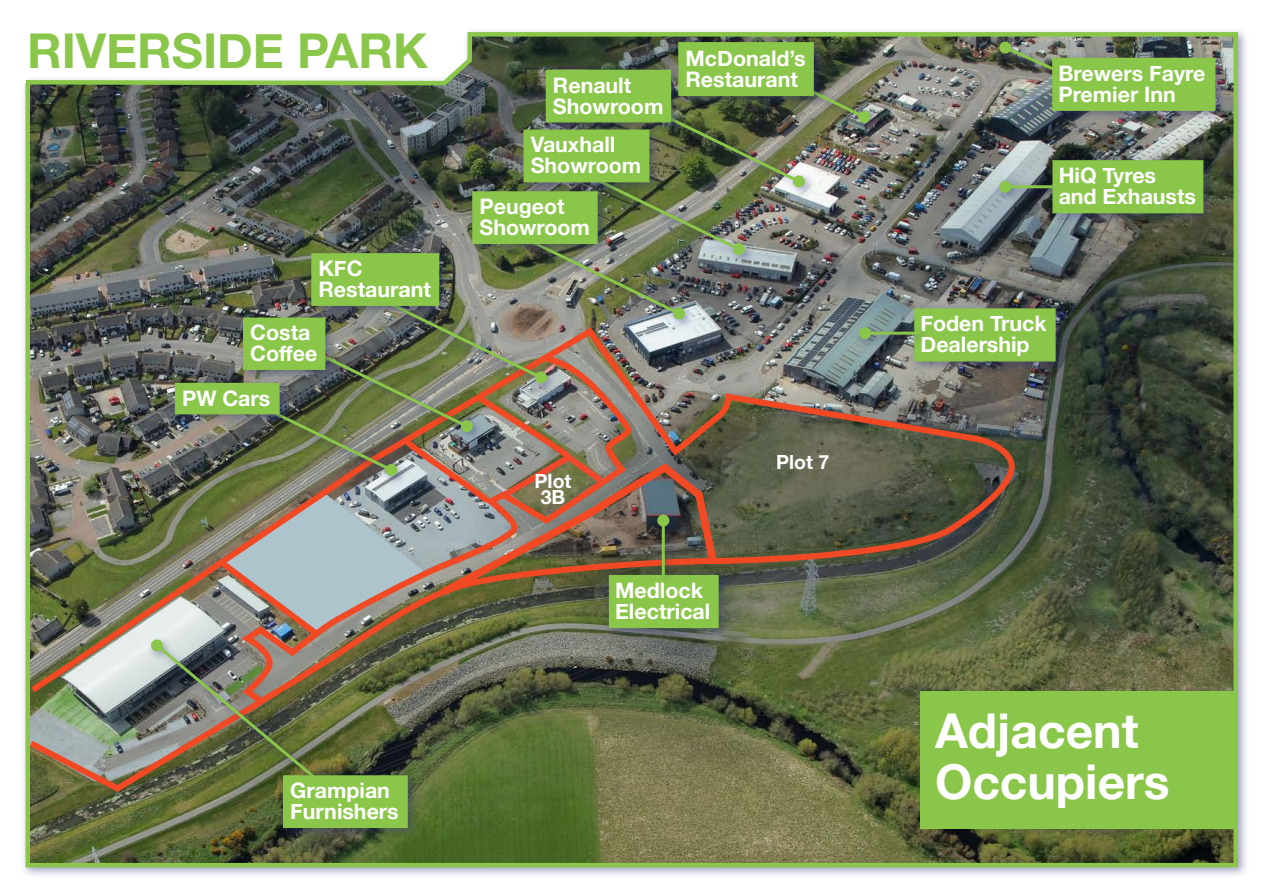
<style>
.page{position:relative;width:1263px;height:893px;background:#fff}
.page>*{position:absolute;margin:0;border:0;box-sizing:border-box;transform-origin:0 0}
.t1{font:700 48px/51px "Helvetica Neue";color:#fff}
.t2{font:700 48px "Helvetica Neue";color:#8ac649}
.t3{font:700 21.3px/21px "Helvetica Neue";color:#fff}
.t4{font:700 19.5px/16.5px "Helvetica Neue";color:#fff;text-align:center}
</style>
<div class="page">
<div style="left:20px;top:27px;width:1229px;height:851px;background:#2c3272;opacity:.45"></div>
<img style="left:23px;top:30px;width:1217px;height:840px">
<div style="left:21px;top:22px;width:407px;height:47px;background:#fff"></div>
<div style="left:920px;top:691px;width:314px;height:138px;background:#8ac649"></div>
<svg style="left:26px;top:81px;width:4px;height:3px"></svg>
<div style="left:909px;top:303px;width:158px;height:70px;background:#2c3272;opacity:.45"></div>
<div style="left:914px;top:308px;width:142px;height:53px;background:#8ac649;border:1px solid #8ac649"></div>
<div style="left:854px;top:322px;width:76px;height:28px;background:#2c3272;opacity:.45"></div>
<div style="left:995px;top:176px;width:75px;height:28px;background:#2c3272;opacity:.45"></div>
<hr style="left:1005px;top:185px;width:55px;height:3px;background:#8ac649">
<div style="left:999px;top:181px;width:12px;height:12px;background:#8ac649;border-radius:50%"></div>
<div style="left:994px;top:37px;width:72px;height:44px;background:#2c3272;opacity:.45"></div>
<svg style="left:998px;top:41px;width:61px;height:33px;background:#6d7763"></svg>
<img style="left:23px;top:323px;width:996px;height:475px">
<div style="left:1047px;top:52px;width:180px;height:70px;background:#2c3272;opacity:.45"></div>
<div style="left:1052px;top:58px;width:163px;height:53px;background:#8ac649;border:1px solid #8ac649"></div>
<div style="left:1047px;top:155px;width:168px;height:70px;background:#2c3272;opacity:.45"></div>
<div style="left:1052px;top:160px;width:151px;height:53px;background:#8ac649;border:1px solid #8ac649"></div>
<div style="left:146px;top:634px;width:180px;height:155px;background:#2c3272;opacity:.45"></div>
<div style="left:718px;top:42px;width:163px;height:92px;background:#2c3272;opacity:.45"></div>
<img style="left:150px;top:44px;width:721px;height:738px">
<div style="left:170px;top:378px;width:121px;height:48px;background:#2c3272;opacity:.45"></div>
<div style="left:175px;top:383px;width:105px;height:31px;background:#8ac649"></div>
<div style="left:238px;top:312px;width:99px;height:69px;background:#2c3272;opacity:.45"></div>
<div style="left:243px;top:318px;width:82px;height:52px;background:#8ac649"></div>
<div style="left:306px;top:248px;width:144px;height:69px;background:#2c3272;opacity:.45"></div>
<div style="left:311px;top:253px;width:128px;height:53px;background:#8ac649;border:1px solid #8ac649"></div>
<div style="left:673px;top:37px;width:152px;height:70px;background:#2c3272;opacity:.45"></div>
<div style="left:678px;top:42px;width:136px;height:54px;background:#8ac649;border:1px solid #8ac649"></div>
<div style="left:540px;top:64px;width:142px;height:70px;background:#2c3272;opacity:.45"></div>
<div style="left:546px;top:70px;width:125px;height:52px;background:#8ac649"></div>
<div style="left:518px;top:124px;width:143px;height:69px;background:#2c3272;opacity:.45"></div>
<div style="left:523px;top:130px;width:126px;height:52px;background:#8ac649"></div>
<div style="left:467px;top:186px;width:142px;height:69px;background:#2c3272;opacity:.45"></div>
<div style="left:472px;top:191px;width:126px;height:53px;background:#8ac649;border:1px solid #8ac649"></div>
<div style="left:278px;top:770px;width:141px;height:69px;background:#2c3272;opacity:.45"></div>
<div style="left:283px;top:775px;width:125px;height:53px;background:#8ac649;border:1px solid #8ac649"></div>
<div style="left:604px;top:570px;width:126px;height:69px;background:#2c3272;opacity:.45"></div>
<div style="left:609px;top:575px;width:110px;height:53px;background:#8ac649"></div>
<div style="left:653px;top:510px;width:27px;height:75px;background:#2c3272;opacity:.45"></div>
<hr style="left:662px;top:520px;width:3px;height:55px;background:#8ac649">
<div style="left:657px;top:514px;width:12px;height:12px;background:#8ac649;border-radius:50%"></div>
<p class="t2" style="left:27px;top:13px;width:402px">RIVERSIDE PARK</p>
<p class="t3" style="left:319px;top:258px;width:114px">KFC<br>Restaurant</p>
<p class="t3" style="left:250px;top:323px;width:69px">Costa<br>Coffee</p>
<p class="t3" style="left:182px;top:388px;width:90px">PW Cars</p>
<p class="t3" style="left:685px;top:48px;width:121px">McDonald’s</p>
<p class="t3" style="left:553px;top:75px;width:80px">Renault</p>
<p class="t3" style="left:685px;top:69px;width:114px">Restaurant</p>
<p class="t3" style="left:553px;top:96px;width:112px">Showroom</p>
<p class="t3" style="left:531px;top:135px;width:112px">Vauxhall<br>Showroom</p>
<p class="t3" style="left:479px;top:197px;width:112px">Peugeot<br>Showroom</p>
<p class="t4" style="left:535px;top:473px;width:38px">Plot<br>3B</p>
<p class="t3" style="left:615px;top:580px;width:97px">Medlock<br>Electrical</p>
<p class="t4" style="left:776px;top:454px;width:55px">Plot 7</p>
<p class="t3" style="left:290px;top:781px;width:110px">Grampian<br>Furnishers</p>
<p class="t3" style="left:1058px;top:63px;width:148px">Brewers Fayre<br>Premier Inn</p>
<p class="t3" style="left:1059px;top:166px;width:139px">HiQ Tyres and Exhausts</p>
<p class="t3" style="left:920px;top:314px;width:128px">Foden Truck<br>Dealership</p>
<p class="t1" style="left:935px;top:707px;width:236px">Adjacent<br>Occupiers</p>
</div>
